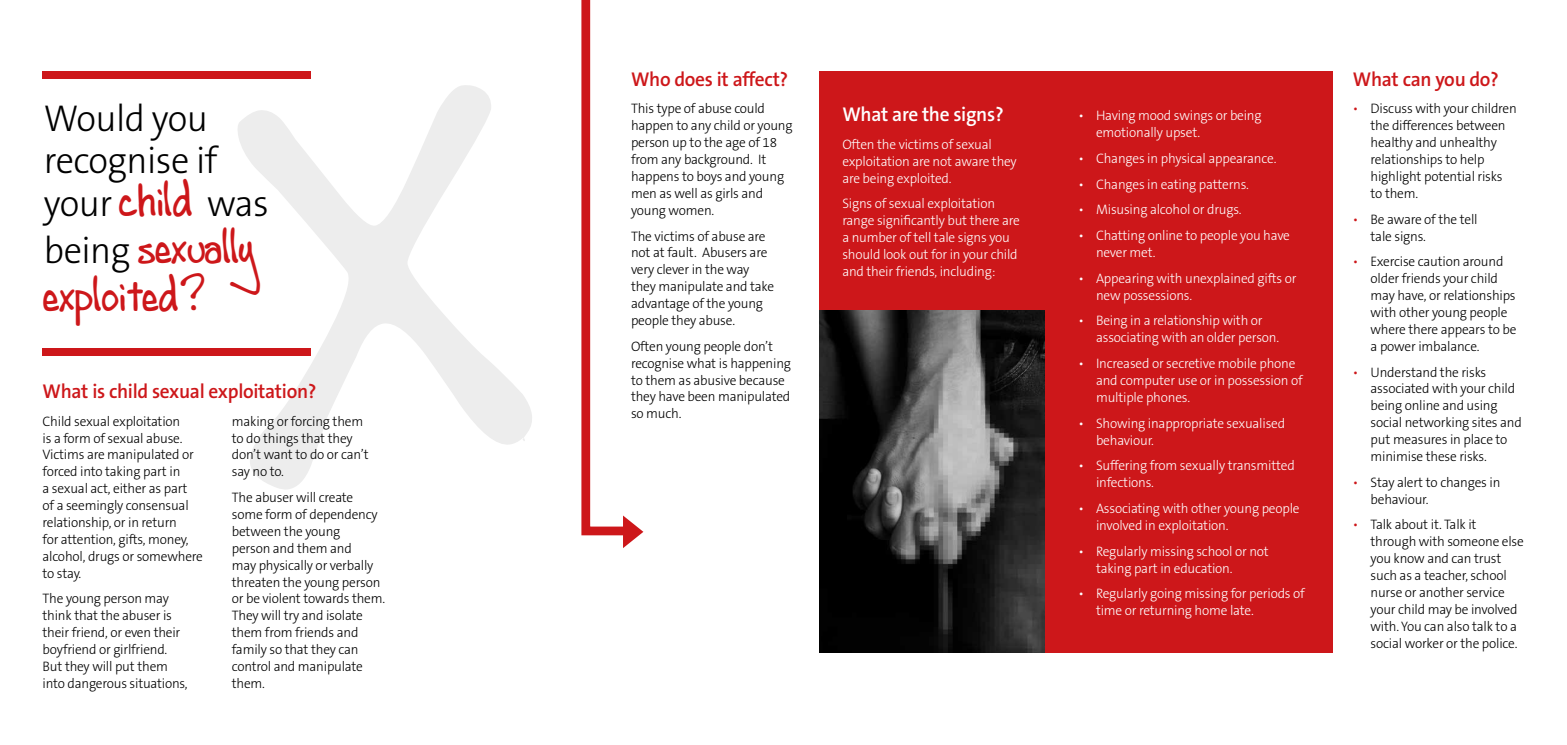
<style>
.page{position:relative;width:1567px;height:745px;background:#fff}
.page>*{position:absolute;margin:0;border:0;box-sizing:border-box;transform-origin:0 0}
.t1{font:47.5px/47.5px "Andrew Script 16";letter-spacing:-.015em;color:#cd171a}
.t2{font:300 37.5px/42.5px "The Sans B3";letter-spacing:-.015em;color:#000}
.t3{font:600 20px "The Sans B6";letter-spacing:-.015em;color:#cd171a}
.t4{font:600 20px "The Sans B6";letter-spacing:-.015em;color:#fff}
.t5{font:300 13.75px/16.9px "The Sans B3";letter-spacing:-.015em;color:#000}
.t6{font:300 13.75px/16.9px "The Sans B3";letter-spacing:-.015em;color:#fff}
.s1{font-family:"Andrew Script 16";font-weight:400;font-size:47.5px;color:#cd171a}
.s2{font-family:"The Sans B3";font-weight:300;font-size:37.5px;color:#000}
.s3{color:#cd171a}
</style>
<div class="page">
<svg style="left:237px;top:85px;width:295px;height:404px"></svg>
<div style="left:43px;top:71px;width:267px;height:7px;background:#cd171a"></div>
<div style="left:43px;top:348px;width:267px;height:7px;background:#cd171a"></div>
<div style="left:819px;top:71px;width:512px;height:581px;background:#cd171a"></div>
<svg style="left:581px;top:0;width:62px;height:548px"></svg>
<img style="left:819px;top:310px;width:225px;height:342px">
<h2 class="t2" style="left:44px;top:98px;width:226px">Would you recognise if your <span class="s1">child</span> was</h2>
<h1 class="t1" style="left:44px;top:223px;width:214px"><span class="s2">being</span> sexually exploited?</h1>
<h3 class="t3" style="left:43px;top:380px;width:275px">What is child sexual exploitation?</h3>
<p class="t5" style="left:43px;top:413px;width:162px">Child sexual exploitation<br>is a form of sexual abuse.<br>Victims are manipulated or forced into taking part in<br>a sexual act, either as part<br>of a seemingly consensual relationship, or in return<br>for attention, gifts, money, alcohol, drugs or somewhere to stay.</p>
<p class="t5" style="left:43px;top:590px;width:147px">The young person may think that the abuser is their friend, or even their boyfriend or girlfriend.<br>But they will put them into dangerous situations,</p>
<p class="t5" style="left:232px;top:413px;width:138px">making or forcing them to do things that they don’t want to do or can’t say no to.</p>
<p class="t5" style="left:232px;top:489px;width:155px">The abuser will create some form of dependency between the young<br>person and them and<br>may physically or verbally threaten the young person or be violent towards them.<br>They will try and isolate them from friends and family so that they can control and manipulate them.</p>
<h3 class="t3" style="left:631px;top:69px;width:159px">Who does it affect?</h3>
<p class="t5" style="left:631px;top:101px;width:163px">This type of abuse could happen to any child or young person up to the age of 18 from any background. It happens to boys and young men as well as girls and young women.</p>
<p class="t5" style="left:631px;top:228px;width:145px">The victims of abuse are not at fault. Abusers are very clever in the way they manipulate and take advantage of the young people they abuse.</p>
<p class="t5" style="left:631px;top:338px;width:161px">Often young people don’t recognise what is happening to them as abusive because they have been manipulated so much.</p>
<h3 class="t4" style="left:842px;top:104px;width:163px">What are the signs?</h3>
<p class="t6" style="left:842px;top:136px;width:176px">Often the victims of sexual exploitation are not aware they are being exploited.</p>
<p class="t6" style="left:842px;top:196px;width:179px">Signs of sexual exploitation range significantly but there are a number of tell tale signs you should look out for in your child and their friends, including:</p>
<p class="t6" style="left:1095px;top:108px;width:167px;text-indent:-18px">• Having mood swings or being emotionally upset.</p>
<p class="t6" style="left:1078px;top:150px;width:200px">• Changes in physical appearance.</p>
<p class="t6" style="left:1078px;top:176px;width:172px">• Changes in eating patterns.</p>
<p class="t6" style="left:1078px;top:202px;width:165px">• Misusing alcohol or drugs.</p>
<p class="t6" style="left:1095px;top:227px;width:195px;text-indent:-18px">• Chatting online to people you have never met.</p>
<p class="t6" style="left:1095px;top:270px;width:202px;text-indent:-18px">• Appearing with unexplained gifts or new possessions.</p>
<p class="t6" style="left:1095px;top:313px;width:185px;text-indent:-18px">• Being in a relationship with or associating with an older person.</p>
<p class="t6" style="left:1095px;top:355px;width:208px;text-indent:-18px">• Increased or secretive mobile phone and computer use or in possession of multiple phones.</p>
<p class="t6" style="left:1095px;top:415px;width:191px;text-indent:-18px">• Showing inappropriate sexualised behaviour.</p>
<p class="t6" style="left:1095px;top:457px;width:200px;text-indent:-18px">• Suffering from sexually transmitted infections.</p>
<p class="t6" style="left:1095px;top:500px;width:205px;text-indent:-18px">• Associating with other young people involved in exploitation.</p>
<p class="t6" style="left:1095px;top:542px;width:174px;text-indent:-18px">• Regularly missing school or not taking part in education.</p>
<p class="t6" style="left:1095px;top:585px;width:210px;text-indent:-18px">• Regularly going missing for periods of time or returning home late.</p>
<h3 class="t3" style="left:1352px;top:69px;width:148px">What can you do?</h3>
<p class="t5" style="left:1370px;top:101px;width:148px;text-indent:-18px"><span class="s3">•</span> Discuss with your children the differences between healthy and unhealthy relationships to help highlight potential risks to them.</p>
<p class="t5" style="left:1370px;top:211px;width:109px;text-indent:-18px"><span class="s3">•</span> Be aware of the tell tale signs.</p>
<p class="t5" style="left:1370px;top:254px;width:147px;text-indent:-18px"><span class="s3">•</span> Exercise caution around older friends your child may have, or relationships with other young people where there appears to be a power imbalance.</p>
<p class="t5" style="left:1370px;top:364px;width:153px;text-indent:-18px"><span class="s3">•</span> Understand the risks associated with your child being online and using social networking sites and put measures in place to minimise these risks.</p>
<p class="t5" style="left:1370px;top:474px;width:131px;text-indent:-18px"><span class="s3">•</span> Stay alert to changes in behaviour.</p>
<p class="t5" style="left:1370px;top:516px;width:155px;text-indent:-18px"><span class="s3">•</span> Talk about it. Talk it through with someone else you know and can trust such as a teacher, school nurse or another service your child may be involved with. You can also talk to a social worker or the police.</p>
</div>
